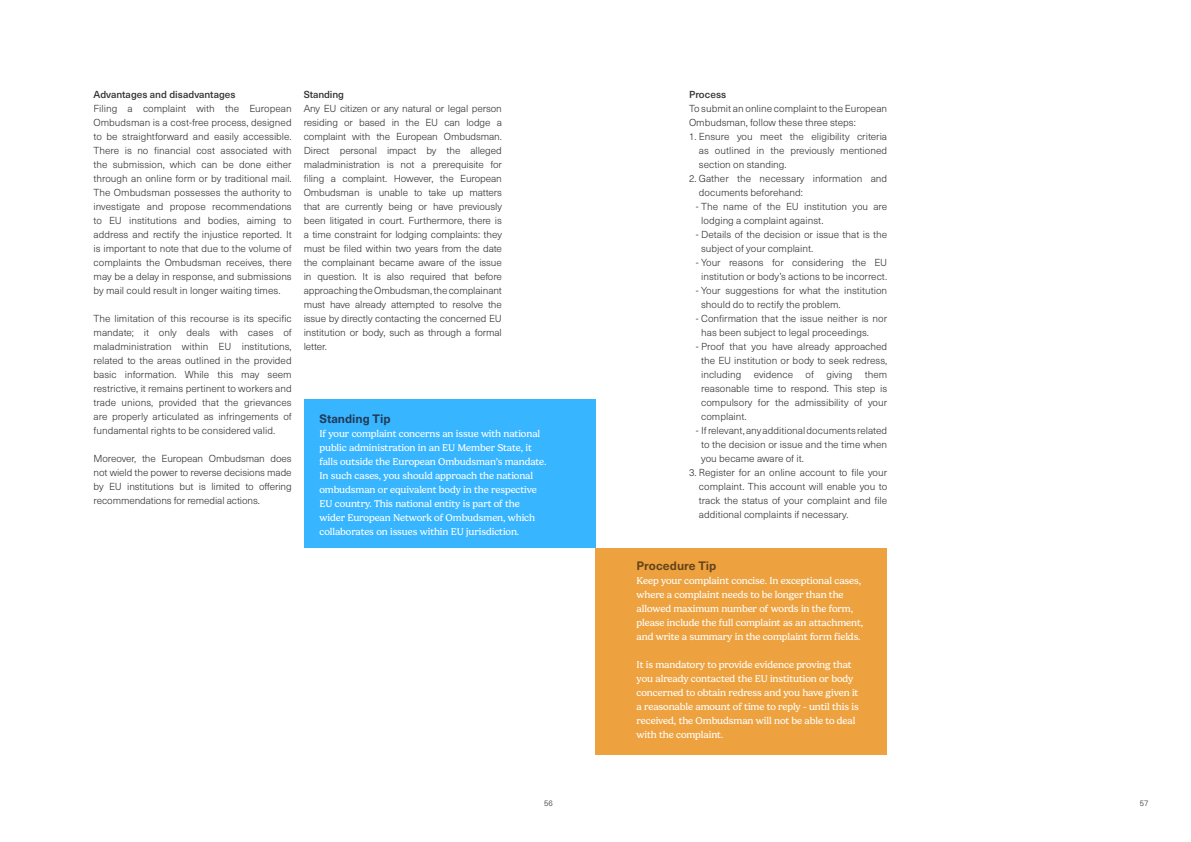
<style>
.page{position:relative;width:1191px;height:842px;background:#fff}
.page>*{position:absolute;margin:0;border:0;box-sizing:border-box;transform-origin:0 0}
.t1{font:700 12px "Neue Haas Unica W1 G";color:#63441b}
.t2{font:700 12px "Neue Haas Unica W1 G";color:#233a57}
.t3{font:300 10px/14px "Neue Haas Unica W1 G";color:#333;text-align:justify}
.t4{font:10px/14px "Gelica";letter-spacing:-.01em;color:#fff}
.t5{font:500 10px "Neue Haas Unica W1 G";color:#333}
.t6{font:300 8px "Neue Haas Unica W1 G";color:#333}
</style>
<div class="page">
<div style="left:304px;top:400px;width:291px;height:148px;background:#38b5ff"></div>
<div style="left:595px;top:548px;width:292px;height:207px;background:#eda23f"></div>
<p class="t5" style="left:94px;top:87px;width:144px">Advantages and disadvantages</p>
<p class="t3" style="left:94px;top:101px;width:200px">Filing a complaint with the European Ombudsman is a cost-free process, designed to be straightforward and easily accessible.<br>There is no financial cost associated with the submission, which can be done either through an online form or by traditional mail.<br>The Ombudsman possesses the authority to investigate and propose recommendations to EU institutions and bodies, aiming to address and rectify the injustice reported. It is important to note that due to the volume of complaints the Ombudsman receives, there may be a delay in response, and submissions by mail could result in longer waiting times.</p>
<p class="t3" style="left:94px;top:311px;width:200px">The limitation of this recourse is its specific mandate; it only deals with cases of maladministration within EU institutions, related to the areas outlined in the provided basic information. While this may seem restrictive, it remains pertinent to workers and trade unions, provided that the grievances are properly articulated as infringements of fundamental rights to be considered valid.</p>
<p class="t3" style="left:94px;top:451px;width:200px">Moreover, the European Ombudsman does not wield the power to reverse decisions made by EU institutions but is limited to offering recommendations for remedial actions.</p>
<p class="t5" style="left:304px;top:87px;width:42px">Standing</p>
<p class="t3" style="left:304px;top:101px;width:200px">Any EU citizen or any natural or legal person residing or based in the EU can lodge a complaint with the European Ombudsman.<br>Direct personal impact by the alleged maladministration is not a prerequisite for filing a complaint. However, the European Ombudsman is unable to take up matters that are currently being or have previously been litigated in court. Furthermore, there is a time constraint for lodging complaints: they must be filed within two years from the date the complainant became aware of the issue in question. It is also required that before approaching the Ombudsman, the complainant must have already attempted to resolve the issue by directly contacting the concerned EU institution or body, such as through a formal letter.</p>
<p class="t2" style="left:319px;top:410px;width:73px">Standing Tip</p>
<p class="t4" style="left:319px;top:427px;width:229px">If your complaint concerns an issue with national public administration in an EU Member State, it falls outside the European Ombudsman’s mandate.<br>In such cases, you should approach the national ombudsman or equivalent body in the respective EU country. This national entity is part of the wider European Network of Ombudsmen, which collaborates on issues within EU jurisdiction.</p>
<p class="t5" style="left:689px;top:87px;width:39px">Process</p>
<p class="t3" style="left:689px;top:101px;width:200px">To submit an online complaint to the European<br>Ombudsman, follow these three steps:</p>
<p class="t3" style="left:699px;top:129px;width:190px;text-indent:-10px">1. Ensure you meet the eligibility criteria as outlined in the previously mentioned section on standing.</p>
<p class="t3" style="left:699px;top:171px;width:190px;text-indent:-10px">2. Gather the necessary information and documents beforehand:</p>
<p class="t3" style="left:701px;top:199px;width:187px;text-indent:-5px">- The name of the EU institution you are lodging a complaint against.</p>
<p class="t3" style="left:701px;top:227px;width:187px;text-indent:-5px">- Details of the decision or issue that is the subject of your complaint.</p>
<p class="t3" style="left:696px;top:255px;width:193px;text-align:center">- Your reasons for considering the EU institution or body’s actions to be incorrect.</p>
<p class="t3" style="left:701px;top:283px;width:187px;text-indent:-5px">- Your suggestions for what the institution should do to rectify the problem.</p>
<p class="t3" style="left:701px;top:311px;width:188px;text-indent:-5px">- Confirmation that the issue neither is nor has been subject to legal proceedings.</p>
<p class="t3" style="left:701px;top:339px;width:188px;text-indent:-5px">- Proof that you have already approached the EU institution or body to seek redress, including evidence of giving them reasonable time to respond. This step is compulsory for the admissibility of your complaint.</p>
<p class="t3" style="left:701px;top:423px;width:188px;text-indent:-5px">- If relevant, any additional documents related to the decision or issue and the time when you became aware of it.</p>
<p class="t3" style="left:699px;top:465px;width:190px;text-indent:-10px">3. Register for an online account to file your complaint. This account will enable you to track the status of your complaint and file additional complaints if necessary.</p>
<p class="t1" style="left:636px;top:557px;width:81px">Procedure Tip</p>
<p class="t4" style="left:636px;top:574px;width:228px">Keep your complaint concise. In exceptional cases, where a complaint needs to be longer than the allowed maximum number of words in the form, please include the full complaint as an attachment, and write a summary in the complaint form fields.</p>
<p class="t4" style="left:636px;top:658px;width:224px">It is mandatory to provide evidence proving that you already contacted the EU institution or body concerned to obtain redress and you have given it a reasonable amount of time to reply - until this is received, the Ombudsman will not be able to deal with the complaint.</p>
<p class="t6" style="left:544px;top:797px;width:10px">56</p>
<p class="t6" style="left:1139px;top:797px;width:10px">57</p>
</div>
